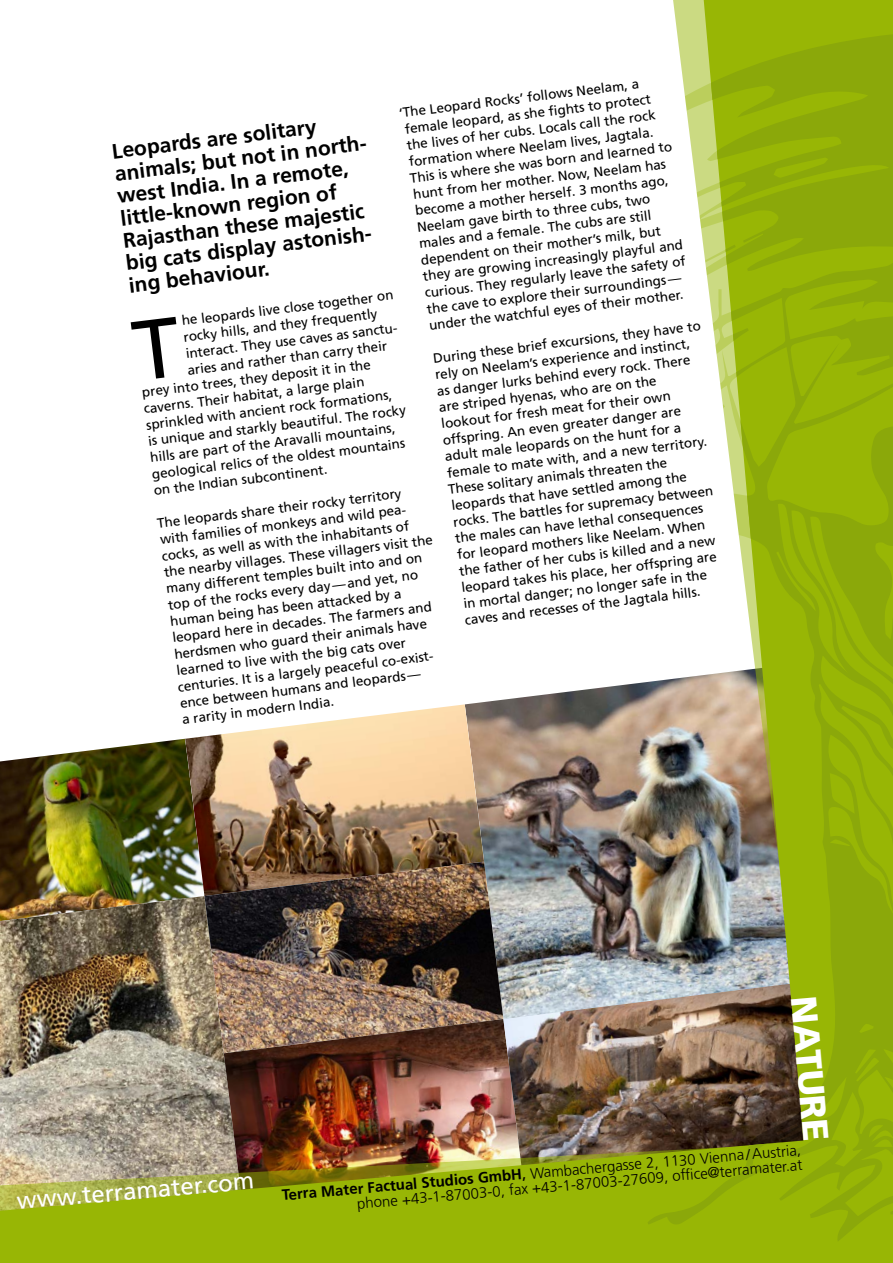
<style>
.page{position:relative;width:893px;height:1263px;background:#fff}
.page>*{position:absolute;margin:0;border:0;box-sizing:border-box;transform-origin:0 0}
.t1{font:900 36px "Frutiger LT Std";color:#fff}
.t2{font:24px "Frutiger LT Std";color:#fff}
.t3{font:700 21px/22.5px "Frutiger LT Std";color:#000}
.t4{font:300 15px/15px "Frutiger LT Std";color:#000;text-align:right}
.t5{font:13.5px/16.5px "Frutiger LT Std";color:#000}
.s1{font-weight:700}
.s2{font-weight:400}
</style>
<div class="page">
<img style="left:0;top:0;width:893px;height:1263px">
<img style="left:416px;top:30px;width:477px;height:1212px">
<svg style="left:131px;top:317px;width:52px;height:64px"></svg>
<p class="t5" style="left:398px;top:105px;width:268px;rotate:-7deg">‘The Leopard Rocks’ follows Neelam, a female leopard, as she fi ghts to protect the lives of her cubs. Locals call the rock formation where Neelam lives, Jagtala.<br>This is where she was born and learned to hunt from her mother. Now, Neelam has become a mother herself. 3 months ago, Neelam gave birth to three cubs, two males and a female. The cubs are still dependent on their mother’s milk, but they are growing increasingly playful and curious. They regularly leave the safety of the cave to explore their surroundings— under the watchful eyes of their mother.</p>
<h3 class="t3" style="left:110px;top:140px;width:259px;rotate:-7deg">Leopards are solitary animals; but not in north&shy;west India. In a remote, little-known region of<br>Rajasthan these majestic big cats display astonish&shy;ing behaviour.</h3>
<p class="t5" style="left:181px;top:313px;width:215px;rotate:-7deg">he leopards live close together on</p>
<p class="t5" style="left:183px;top:329px;width:197px;rotate:-7deg">rocky hills, and they frequently</p>
<p class="t5" style="left:431px;top:350px;width:272px;rotate:-7deg">During these brief excursions, they have to rely on Neelam’s experience and instinct, as danger lurks behind every rock. There are striped hyenas, who are on the lookout for fresh meat for their own offspring. An even greater danger are adult male leopards on the hunt for a female to mate with, and a new territory.<br>These solitary animals threaten the leopards that have settled among the rocks. The battles for supremacy between the males can have lethal consequences for leopard mothers like Neelam. When the father of her cubs is killed and a new leopard takes his place, her offspring are in mortal danger; no longer safe in the caves and recesses of the Jagtala hills.</p>
<p class="t5" style="left:185px;top:345px;width:217px;rotate:-7deg">interact. They use caves as sanctu-</p>
<p class="t5" style="left:187px;top:362px;width:203px;rotate:-7deg">aries and rather than carry their</p>
<p class="t5" style="left:141px;top:384px;width:232px;rotate:-7deg">prey into trees, they deposit it in the</p>
<p class="t5" style="left:143px;top:400px;width:224px;rotate:-7deg">caverns. Their habitat, a large plain</p>
<p class="t5" style="left:145px;top:417px;width:249px;rotate:-7deg">sprinkled with ancient rock formations,</p>
<p class="t5" style="left:147px;top:433px;width:261px;rotate:-7deg">is unique and starkly beautiful. The rocky</p>
<p class="t5" style="left:149px;top:449px;width:248px;rotate:-7deg">hills are part of the Aravalli mountains,</p>
<p class="t5" style="left:151px;top:466px;width:257px;rotate:-7deg">geological relics of the oldest mountains</p>
<p class="t5" style="left:153px;top:482px;width:176px;rotate:-7deg">on the Indian subcontinent.</p>
<p class="t5" style="left:156px;top:515px;width:273px;rotate:-7deg">The leopards share their rocky territory with families of monkeys and wild pea&shy;cocks, as well as with the inhabitants of the nearby villages. These villagers visit the many different temples built into and on top of the rocks every day—and yet, no human being has been attacked by a leopard here in decades. The farmers and herdsmen who guard their animals have learned to live with the big cats over centuries. It is a largely peaceful co-exist&shy;ence between humans and leopards—<br>a rarity in modern India.</p>
<h2 class="t2" style="left:16px;top:1187px;width:239px;rotate:-5deg">www.terramater.com</h2>
<h1 class="t1" style="left:825px;top:994px;width:147px;rotate:85deg">NATURE</h1>
<p class="t4" style="left:281px;top:1188px;width:522px;rotate:-5deg"><span class="s1">Terra Mater Factual Studios GmbH</span><span class="s2">,</span> Wambachergasse 2, 1130 Vienna /Austria, phone +43-1-87003-0, fax +43-1-87003-27609, offi ce@terramater.at</p>
</div>
